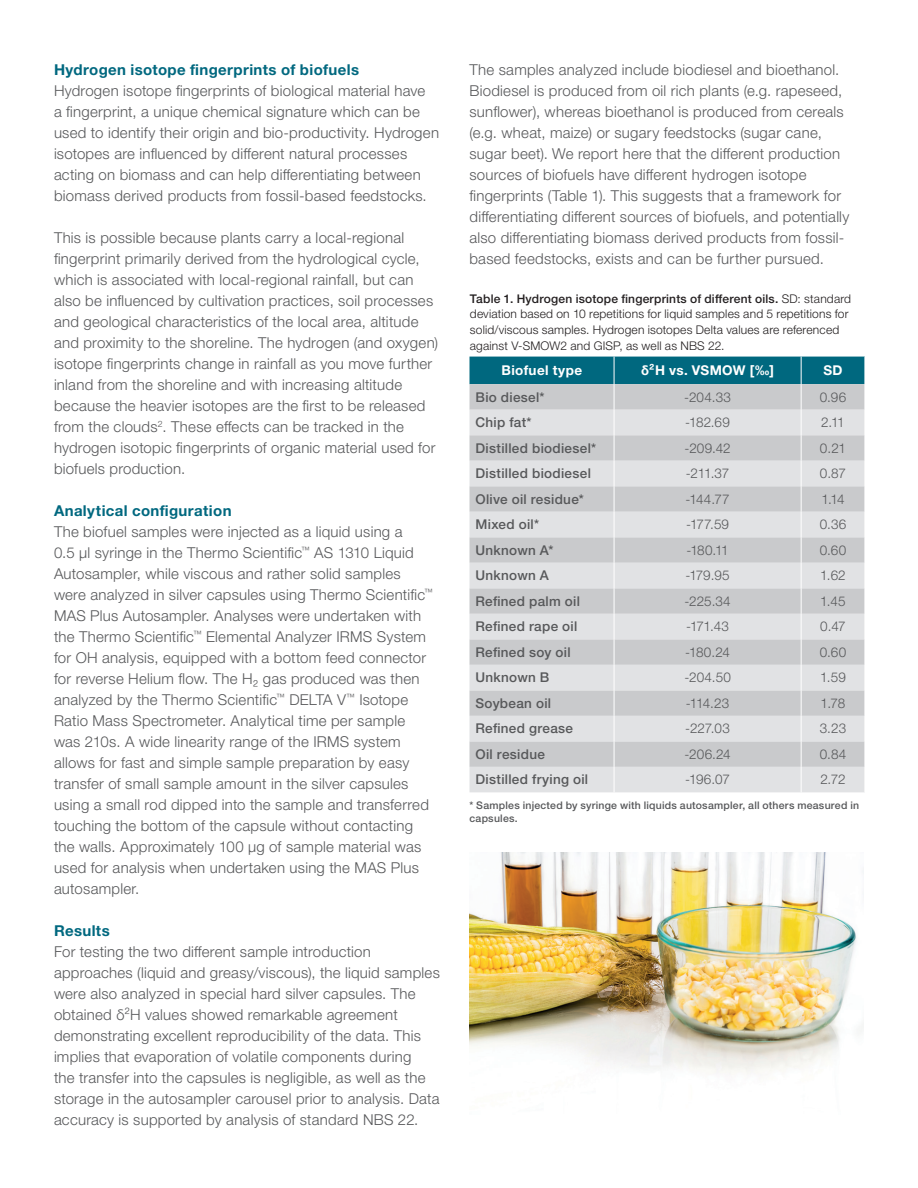
<style>
.page{position:relative;width:918px;height:1188px;background:#fff}
.page>*{position:absolute;margin:0;border:0;box-sizing:border-box;transform-origin:0 0}
.t1{font:300 15px/21px "Helvetica Neue LTW1 G";letter-spacing:.015em;color:#57585a}
.t2{font:700 15px "Helvetica Neue LTW1 G";letter-spacing:.025em;color:#00687f}
.t3{font:500 13.5px "Helvetica Neue LTW1 G";letter-spacing:.02em;color:#57585a}
.t4{font:300 13.5px "Helvetica Neue LTW1 G";letter-spacing:.005em;color:#57585a}
.t5{font:700 13.5px "Helvetica Neue LTW1 G";letter-spacing:.03em;color:#fff}
.t6{font:300 12px/15.8px "Helvetica Neue LTW1 G";letter-spacing:.015em;color:#231f20}
.t7{font:500 10.5px/13.5px "Helvetica Neue LTW1 G";letter-spacing:.02em;color:#57585a}
.s1{font-weight:500}
</style>
<div class="page">
<svg style="left:470px;top:357px;width:395px;height:435px;background:#c8cfd3"></svg>
<img style="left:470px;top:852px;width:394px;height:222px">
<p class="t2" style="left:54px;top:60px;width:307px">Hydrogen isotope fingerprints of biofuels</p>
<p class="t1" style="left:54px;top:80px;width:387px">Hydrogen isotope fingerprints of biological material have<br>a fingerprint, a unique chemical signature which can be used to identify their origin and bio-productivity. Hydrogen isotopes are influenced by different natural processes acting on biomass and can help differentiating between biomass derived products from fossil-based feedstocks.</p>
<p class="t1" style="left:54px;top:227px;width:386px">This is possible because plants carry a local-regional fingerprint primarily derived from the hydrological cycle, which is associated with local-regional rainfall, but can also be influenced by cultivation practices, soil processes and geological characteristics of the local area, altitude and proximity to the shoreline. The hydrogen (and oxygen) isotope fingerprints change in rainfall as you move further inland from the shoreline and with increasing altitude because the heavier isotopes are the first to be released from the clouds<sup>2</sup>. These effects can be tracked in the hydrogen isotopic fingerprints of organic material used for biofuels production.</p>
<p class="t2" style="left:54px;top:501px;width:179px">Analytical configuration</p>
<p class="t1" style="left:54px;top:521px;width:380px">The biofuel samples were injected as a liquid using a<br>0.5 µl syringe in the Thermo Scientific<sup>™</sup> AS 1310 Liquid Autosampler, while viscous and rather solid samples were analyzed in silver capsules using Thermo Scientific<sup>™ </sup>MAS Plus Autosampler. Analyses were undertaken with the Thermo Scientific<sup>™</sup> Elemental Analyzer IRMS System for OH analysis, equipped with a bottom feed connector for reverse Helium flow. The H₂ gas produced was then analyzed by the Thermo Scientific<sup>™</sup> DELTA V<sup>™</sup> Isotope Ratio Mass Spectrometer. Analytical time per sample was 210s. A wide linearity range of the IRMS system allows for fast and simple sample preparation by easy transfer of small sample amount in the silver capsules using a small rod dipped into the sample and transferred touching the bottom of the capsule without contacting the walls. Approximately 100 µg of sample material was used for analysis when undertaken using the MAS Plus autosampler.</p>
<p class="t2" style="left:54px;top:921px;width:57px">Results</p>
<p class="t1" style="left:54px;top:941px;width:387px">For testing the two different sample introduction approaches (liquid and greasy/viscous), the liquid samples were also analyzed in special hard silver capsules. The obtained δ²H values showed remarkable agreement demonstrating excellent reproducibility of the data. This implies that evaporation of volatile components during<br>the transfer into the capsules is negligible, as well as the storage in the autosampler carousel prior to analysis. Data accuracy is supported by analysis of standard NBS 22.</p>
<p class="t1" style="left:470px;top:59px;width:381px">The samples analyzed include biodiesel and bioethanol.<br>Biodiesel is produced from oil rich plants (e.g. rapeseed, sunflower), whereas bioethanol is produced from cereals (e.g. wheat, maize) or sugary feedstocks (sugar cane, sugar beet). We report here that the different production sources of biofuels have different hydrogen isotope fingerprints (Table 1). This suggests that a framework for differentiating different sources of biofuels, and potentially also differentiating biomass derived products from fossil&shy;based feedstocks, exists and can be further pursued.</p>
<p class="t6" style="left:470px;top:290px;width:383px"><span class="s1">Table 1. Hydrogen isotope fingerprints of different oils.</span> SD: standard deviation based on 10 repetitions for liquid samples and 5 repetitions for solid/viscous samples. Hydrogen isotopes Delta values are referenced against V-SMOW2 and GISP, as well as NBS 22.</p>
<p class="t5" style="left:501px;top:362px;width:82px">Biofuel type</p>
<p class="t5" style="left:641px;top:362px;width:134px">δ²H vs. VSMOW [‰]</p>
<p class="t5" style="left:823px;top:362px;width:21px">SD</p>
<p class="t3" style="left:476px;top:389px;width:71px">Bio diesel*</p>
<p class="t4" style="left:684px;top:389px;width:48px">-204.33</p>
<p class="t4" style="left:820px;top:389px;width:28px">0.96</p>
<p class="t3" style="left:476px;top:414px;width:57px">Chip fat*</p>
<p class="t4" style="left:685px;top:414px;width:46px">-182.69</p>
<p class="t4" style="left:821px;top:414px;width:25px">2.11</p>
<p class="t3" style="left:476px;top:440px;width:122px">Distilled biodiesel*</p>
<p class="t4" style="left:685px;top:440px;width:48px">-209.42</p>
<p class="t4" style="left:820px;top:440px;width:28px">0.21</p>
<p class="t3" style="left:476px;top:465px;width:117px">Distilled biodiesel</p>
<p class="t4" style="left:686px;top:465px;width:45px">-211.37</p>
<p class="t4" style="left:820px;top:465px;width:28px">0.87</p>
<p class="t3" style="left:476px;top:491px;width:110px">Olive oil residue*</p>
<p class="t4" style="left:686px;top:491px;width:46px">-144.77</p>
<p class="t4" style="left:821px;top:491px;width:25px">1.14</p>
<p class="t3" style="left:476px;top:516px;width:65px">Mixed oil*</p>
<p class="t4" style="left:686px;top:516px;width:44px">-177.59</p>
<p class="t4" style="left:820px;top:516px;width:28px">0.36</p>
<p class="t3" style="left:476px;top:542px;width:79px">Unknown A*</p>
<p class="t4" style="left:686px;top:542px;width:44px">-180.11</p>
<p class="t4" style="left:820px;top:542px;width:28px">0.60</p>
<p class="t3" style="left:476px;top:567px;width:75px">Unknown A</p>
<p class="t4" style="left:685px;top:567px;width:46px">-179.95</p>
<p class="t4" style="left:820px;top:567px;width:27px">1.62</p>
<p class="t3" style="left:476px;top:593px;width:106px">Refined palm oil</p>
<p class="t4" style="left:684px;top:593px;width:48px">-225.34</p>
<p class="t4" style="left:820px;top:593px;width:27px">1.45</p>
<p class="t3" style="left:476px;top:618px;width:103px">Refined rape oil</p>
<p class="t4" style="left:686px;top:618px;width:45px">-171.43</p>
<p class="t4" style="left:820px;top:618px;width:27px">0.47</p>
<p class="t3" style="left:476px;top:644px;width:97px">Refined soy oil</p>
<p class="t4" style="left:685px;top:644px;width:46px">-180.24</p>
<p class="t4" style="left:820px;top:644px;width:28px">0.60</p>
<p class="t3" style="left:476px;top:669px;width:75px">Unknown B</p>
<p class="t4" style="left:684px;top:669px;width:48px">-204.50</p>
<p class="t4" style="left:820px;top:669px;width:27px">1.59</p>
<p class="t3" style="left:476px;top:695px;width:77px">Soybean oil</p>
<p class="t4" style="left:686px;top:695px;width:45px">-114.23</p>
<p class="t4" style="left:821px;top:695px;width:26px">1.78</p>
<p class="t3" style="left:476px;top:721px;width:99px">Refined grease</p>
<p class="t4" style="left:685px;top:720px;width:46px">-227.03</p>
<p class="t4" style="left:820px;top:720px;width:28px">3.23</p>
<p class="t3" style="left:476px;top:746px;width:71px">Oil residue</p>
<p class="t4" style="left:684px;top:746px;width:48px">-206.24</p>
<p class="t4" style="left:820px;top:746px;width:28px">0.84</p>
<p class="t3" style="left:476px;top:772px;width:114px">Distilled frying oil</p>
<p class="t4" style="left:685px;top:771px;width:46px">-196.07</p>
<p class="t4" style="left:820px;top:771px;width:27px">2.72</p>
<p class="t7" style="left:470px;top:798px;width:391px">* Samples injected by syringe with liquids autosampler, all others measured in capsules.</p>
</div>
